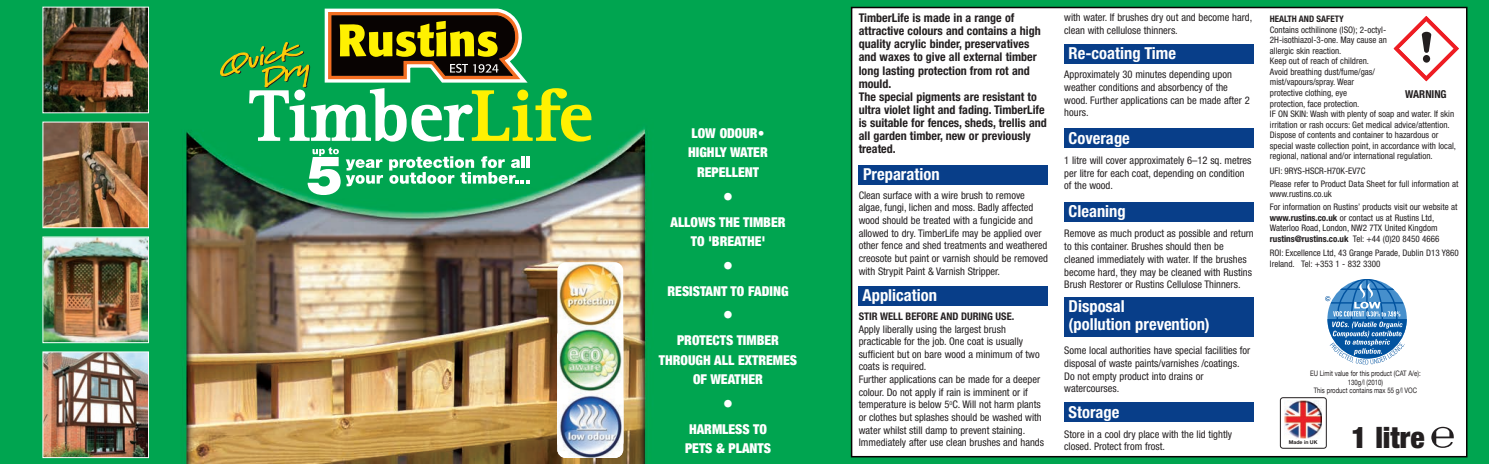
<style>
.page{position:relative;width:1489px;height:464px;background:#fff}
.page>*{position:absolute;margin:0;border:0;box-sizing:border-box;transform-origin:0 0}
.t1{font:900 condensed 29.55px "Helvetica Neue";color:#231f20}
.t2{font:900 condensed 21px "Helvetica Neue";color:#fff}
.t3{font:700 condensed 16.5px/18.1px "Helvetica Neue";color:#fff}
.t4{font:900 condensed 13.5px/19.5px "Helvetica Neue";color:#fff;text-align:center}
.t5{font:700 condensed 12px/13px "Helvetica Neue";color:#231f20}
.t6{font:700 condensed 10.95px "Helvetica Neue";color:#231f20}
.t7{font:condensed 10.5px/12.6px "Helvetica Neue";color:#231f20}
.t8{font:700 condensed 10.5px "Helvetica Neue";color:#231f20}
.t9{font:condensed 9px/10.5px "Helvetica Neue";color:#231f20}
.t10{font:700 condensed 9px "Helvetica Neue";color:#231f20}
.t11{font:7.5px/8.2px "Helvetica Neue";color:#231f20;text-align:center;scale:.8 1}
.t12{font:700 5.25px "Helvetica Neue";color:#231f20}
.s1{font-weight:700}
</style>
<div class="page">
<img style="left:0;top:0;width:1403px;height:463px">
<div style="left:1403px;top:0;width:85px;height:463px;background:#00a550"></div>
<hr style="left:526px;top:156px;width:4px;height:12px;background:#fff">
<svg style="left:346px;top:159px;width:37px;height:27px"></svg>
<svg style="left:389px;top:156px;width:140px;height:28px"></svg>
<svg style="left:308px;top:147px;width:32px;height:48px"></svg>
<svg style="left:220px;top:3px;width:371px;height:138px;background:#499f50"></svg>
<img style="left:557px;top:262px;width:66px;height:131px">
<img style="left:557px;top:393px;width:66px;height:64px">
<img style="left:45px;top:9px;width:102px;height:102px">
<div style="left:43px;top:7px;width:106px;height:106px;border:1px solid #fff"></div>
<img style="left:45px;top:124px;width:102px;height:102px">
<div style="left:43px;top:122px;width:106px;height:106px;border:1px solid #fff"></div>
<img style="left:45px;top:238px;width:102px;height:103px">
<div style="left:43px;top:236px;width:106px;height:107px;border:1px solid #fff"></div>
<img style="left:45px;top:353px;width:102px;height:102px">
<div style="left:43px;top:351px;width:106px;height:106px;border:1px solid #fff"></div>
<div style="left:852px;top:8px;width:613px;height:447px;background:#fff"></div>
<div style="left:850px;top:7px;width:617px;height:450px;border:2px solid #080302"></div>
<div style="left:858px;top:165px;width:189px;height:19px;background:#083e89"></div>
<div style="left:1064px;top:44px;width:189px;height:19px;background:#083e89"></div>
<div style="left:1064px;top:128px;width:189px;height:20px;background:#083e89"></div>
<div style="left:1064px;top:202px;width:189px;height:19px;background:#083e89"></div>
<div style="left:1064px;top:402px;width:189px;height:20px;background:#083e89"></div>
<div style="left:1064px;top:297px;width:189px;height:40px;background:#083e89"></div>
<div style="left:858px;top:286px;width:189px;height:20px;background:#083e89"></div>
<svg style="left:1404px;top:318px;width:2px;height:27px"></svg>
<svg style="left:1325px;top:279px;width:79px;height:85px"></svg>
<svg style="left:1431px;top:426px;width:23px;height:21px"></svg>
<div style="left:1280px;top:397px;width:46px;height:51px;border:1px solid #231f20;border-radius:3px"></div>
<img style="left:1284px;top:400px;width:37px;height:38px">
<svg style="left:1393px;top:16px;width:65px;height:65px"></svg>
<p class="t4" style="left:688px;top:123px;width:81px">LOW ODOUR•<br>HIGHLY WATER<br>REPELLENT</p>
<h2 class="t2" style="left:722px;top:179px;width:12px">•</h2>
<p class="t4" style="left:670px;top:211px;width:116px">ALLOWS THE TIMBER<br>TO 'BREATHE'</p>
<h2 class="t2" style="left:722px;top:248px;width:12px">•</h2>
<p class="t4" style="left:667px;top:280px;width:122px">RESISTANT TO FADING</p>
<h2 class="t2" style="left:722px;top:297px;width:12px">•</h2>
<p class="t4" style="left:659px;top:330px;width:140px">PROTECTS TIMBER<br>THROUGH ALL EXTREMES<br>OF WEATHER</p>
<h2 class="t2" style="left:722px;top:386px;width:12px">•</h2>
<p class="t4" style="left:685px;top:418px;width:87px">HARMLESS TO<br>PETS &amp; PLANTS</p>
<p class="t5" style="left:858px;top:11px;width:189px">TimberLife is made in a range of attractive colours and contains a high quality acrylic binder, preservatives and waxes to give all external timber long lasting protection from rot and mould.<br>The special pigments are resistant to ultra violet light and fading. TimberLife is suitable for fences, sheds, trellis and all garden timber, new or previously treated.</p>
<h3 class="t3" style="left:863px;top:165px;width:78px">Preparation</h3>
<p class="t7" style="left:858px;top:188px;width:191px">Clean surface with a wire brush to remove algae, fungi, lichen and moss. Badly affected wood should be treated with a fungicide and allowed to dry. TimberLife may be applied over other fence and shed treatments and weathered creosote but paint or varnish should be removed with Strypit Paint &amp; Varnish Stripper.</p>
<h3 class="t3" style="left:862px;top:286px;width:76px">Application</h3>
<p class="t8" style="left:858px;top:309px;width:157px">STIR WELL BEFORE AND DURING USE.</p>
<p class="t7" style="left:858px;top:322px;width:187px">Apply liberally using the largest brush practicable for the job. One coat is usually sufficient but on bare wood a minimum of two coats is required.<br>Further applications can be made for a deeper colour. Do not apply if rain is imminent or if temperature is below 5<sup>O</sup>C. Will not harm plants or clothes but splashes should be washed with water whilst still damp to prevent staining.<br>Immediately after use clean brushes and hands</p>
<p class="t7" style="left:1064px;top:11px;width:189px">with water. If brushes dry out and become hard, clean with cellulose thinners.</p>
<h3 class="t3" style="left:1068px;top:43px;width:109px">Re-coating Time</h3>
<p class="t7" style="left:1064px;top:68px;width:187px">Approximately 30 minutes depending upon weather conditions and absorbency of the wood. Further applications can be made after 2 hours.</p>
<h3 class="t3" style="left:1068px;top:128px;width:63px">Coverage</h3>
<p class="t7" style="left:1064px;top:154px;width:189px">1 litre will cover approximately 6–12 sq. metres per litre for each coat, depending on condition of the wood.</p>
<h3 class="t3" style="left:1068px;top:201px;width:59px">Cleaning</h3>
<p class="t7" style="left:1064px;top:227px;width:191px">Remove as much product as possible and return to this container. Brushes should then be cleaned immediately with water. If the brushes become hard, they may be cleaned with Rustins Brush Restorer or Rustins Cellulose Thinners.</p>
<h3 class="t3" style="left:1068px;top:296px;width:143px">Disposal<br>(pollution prevention)</h3>
<p class="t7" style="left:1064px;top:344px;width:188px">Some local authorities have special facilities for disposal of waste paints/varnishes /coatings.<br>Do not empty product into drains or watercourses.</p>
<h3 class="t3" style="left:1068px;top:403px;width:52px">Storage</h3>
<p class="t7" style="left:1064px;top:427px;width:169px">Store in a cool dry place with the lid tightly closed. Protect from frost.</p>
<p class="t10" style="left:1269px;top:14px;width:75px">HEALTH AND SAFETY</p>
<p class="t9" style="left:1269px;top:24px;width:188px">Contains octhilinone (ISO); 2-octyl-2H-isothiazol-3-one. May cause an<br>allergic skin reaction.<br>Keep out of reach of children.<br>Avoid breathing dust/fume/gas/<br>mist/vapours/spray. Wear<br>protective clothing, eye<br>protection, face protection.<br>IF ON SKIN: Wash with plenty of soap and water. If skin irritation or rash occurs: Get medical advice/attention.<br>Dispose of contents and container to hazardous or special waste collection point, in accordance with local, regional, national and/or international regulation.</p>
<p class="t9" style="left:1269px;top:164px;width:190px;line-height:12.6px">UFI: 9RYS-HSCR-H70K-EV7C<br>Please refer to Product Data Sheet for full information at</p>
<p class="t9" style="left:1269px;top:187px;width:189px;line-height:13px">www.rustins.co.uk<br>For information on Rustins’ products visit our website at</p>
<p class="t9" style="left:1269px;top:212px;width:171px"><span class="s1">www.rustins.co.uk</span> or contact us at Rustins Ltd,<br>Waterloo Road, London, NW2 7TX United Kingdom <span class="s1">rustins@rustins.co.uk</span> Tel: +44 (0)20 8450 4666</p>
<p class="t9" style="left:1269px;top:248px;width:190px">ROI: Excellence Ltd, 43 Grange Parade, Dublin D13 Y860<br>Ireland. Tel: +353 1 - 832 3300</p>
<p class="t6" style="left:1404px;top:87px;width:43px">WARNING</p>
<p class="t11" style="left:1310px;top:370px;width:140px">EU Limit value for this product (CAT A/e):<br>130g/l (2010)<br>This product contains max 55 g/l VOC</p>
<p class="t12" style="left:1288px;top:439px;width:30px">Made in UK</p>
<h1 class="t1" style="left:1351px;top:418px;width:74px">1 litre</h1>
</div>
